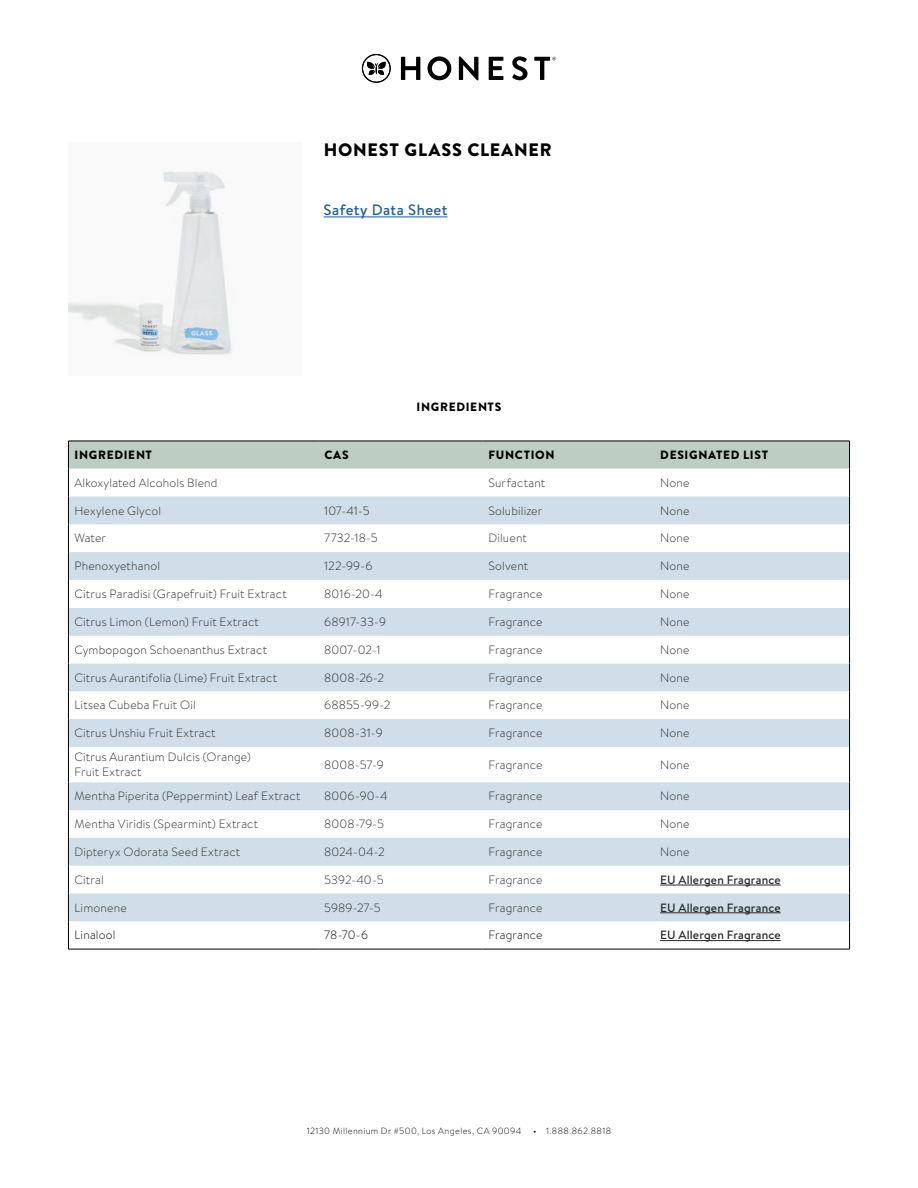
<style>
.page{position:relative;width:918px;height:1188px;background:#fff}
.page>*{position:absolute;margin:0;border:0;box-sizing:border-box;transform-origin:0 0}
.t1{font:900 18px "Brandon Text";letter-spacing:.04em;color:#000}
.t2{font:500 15px "Brandon Text";letter-spacing:.025em;color:#215e9e}
.t3{font:300 12px/15px "Brandon Text";letter-spacing:.015em;color:#292829}
.t4{font:500 12px "Brandon Text";letter-spacing:.015em;color:#292829}
.t5{font:900 12px "Brandon Text";letter-spacing:.055em;color:#000}
.t6{font:300 12px "Brandon Text";letter-spacing:.015em;color:#000}
.t7{font:300 9px "Brandon Text";letter-spacing:.045em;color:#000}
.s1{font-weight:400}
</style>
<div class="page">
<svg style="left:401px;top:57px;width:19px;height:23px"></svg>
<svg style="left:428px;top:56px;width:23px;height:24px"></svg>
<svg style="left:459px;top:56px;width:19px;height:24px"></svg>
<svg style="left:489px;top:57px;width:14px;height:23px"></svg>
<svg style="left:512px;top:56px;width:16px;height:24px"></svg>
<svg style="left:362px;top:54px;width:29px;height:29px"></svg>
<svg style="left:534px;top:57px;width:22px;height:23px"></svg>
<hr style="left:324px;top:217px;width:123px;height:1px;background:#215e9e">
<svg style="left:69px;top:921px;width:780px;height:28px"></svg>
<svg style="left:69px;top:782px;width:780px;height:139px;fill:#cfdee8"></svg>
<svg style="left:68px;top:442px;width:782px;height:305px"></svg>
<hr style="left:68px;top:747px;width:1px;height:35px;background:#000">
<hr style="left:849px;top:747px;width:1px;height:35px;background:#000">
<svg style="left:68px;top:782px;width:1px;height:167px"></svg>
<svg style="left:849px;top:782px;width:1px;height:167px"></svg>
<hr style="left:68px;top:441px;width:250px;height:1px;background:#000">
<hr style="left:318px;top:441px;width:164px;height:1px;background:#000">
<hr style="left:482px;top:441px;width:172px;height:1px;background:#000">
<hr style="left:654px;top:441px;width:196px;height:1px;background:#000">
<hr style="left:68px;top:949px;width:250px;height:1px;background:#000">
<hr style="left:318px;top:949px;width:164px;height:1px;background:#000">
<hr style="left:482px;top:949px;width:172px;height:1px;background:#000">
<hr style="left:654px;top:949px;width:196px;height:1px;background:#000">
<hr style="left:660px;top:885px;width:121px;height:1px;background:#292829">
<hr style="left:660px;top:913px;width:121px;height:1px;background:#292829">
<hr style="left:660px;top:940px;width:121px;height:1px;background:#292829">
<svg style="left:68px;top:171px;width:165px;height:185px"></svg>
<h1 class="t1" style="left:324px;top:137px;width:229px">HONEST GLASS CLEANER</h1>
<p class="t2" style="left:324px;top:200px;width:125px">Safety Data Sheet</p>
<p class="t5" style="left:417px;top:398px;width:86px">INGREDIENTS</p>
<p class="t5" style="left:75px;top:446px;width:79px">INGREDIENT</p>
<p class="t5" style="left:324px;top:446px;width:26px">CAS</p>
<p class="t5" style="left:489px;top:446px;width:68px">FUNCTION</p>
<p class="t5" style="left:660px;top:446px;width:109px">DESIGNATED LIST</p>
<p class="t3" style="left:74px;top:475px;width:145px">Alkoxylated Alcohols Blend</p>
<p class="t3" style="left:488px;top:475px;width:58px">Surfactant</p>
<p class="t3" style="left:660px;top:475px;width:31px">None</p>
<p class="t3" style="left:74px;top:503px;width:88px">Hexylene Glycol</p>
<p class="t3" style="left:324px;top:503px;width:47px">107-41-5</p>
<p class="t3" style="left:488px;top:503px;width:55px">Solubilizer</p>
<p class="t3" style="left:660px;top:503px;width:31px">None</p>
<p class="t3" style="left:74px;top:530px;width:33px">Water</p>
<p class="t3" style="left:324px;top:530px;width:55px">7732-18-5</p>
<p class="t3" style="left:488px;top:530px;width:40px">Diluent</p>
<p class="t3" style="left:660px;top:530px;width:31px">None</p>
<p class="t3" style="left:74px;top:558px;width:87px">Phenoxyethanol</p>
<p class="t3" style="left:324px;top:558px;width:50px">122-99-6</p>
<p class="t3" style="left:488px;top:558px;width:41px">Solvent</p>
<p class="t3" style="left:660px;top:558px;width:31px">None</p>
<p class="t3" style="left:74px;top:586px;width:214px">Citrus Paradisi (Grapefruit) Fruit Extract</p>
<p class="t3" style="left:324px;top:586px;width:60px">8016-20-4</p>
<p class="t3" style="left:488px;top:586px;width:55px">Fragrance</p>
<p class="t3" style="left:660px;top:586px;width:31px">None</p>
<p class="t3" style="left:74px;top:614px;width:186px">Citrus Limon (Lemon) Fruit Extract</p>
<p class="t3" style="left:324px;top:614px;width:63px">68917-33-9</p>
<p class="t3" style="left:488px;top:614px;width:55px">Fragrance</p>
<p class="t3" style="left:660px;top:614px;width:31px">None</p>
<p class="t3" style="left:74px;top:642px;width:194px">Cymbopogon Schoenanthus Extract</p>
<p class="t3" style="left:324px;top:642px;width:58px">8007-02-1</p>
<p class="t3" style="left:488px;top:642px;width:55px">Fragrance</p>
<p class="t3" style="left:660px;top:642px;width:31px">None</p>
<p class="t3" style="left:74px;top:670px;width:204px">Citrus Aurantifolia (Lime) Fruit Extract</p>
<p class="t3" style="left:324px;top:670px;width:61px">8008-26-2</p>
<p class="t3" style="left:488px;top:670px;width:55px">Fragrance</p>
<p class="t3" style="left:660px;top:670px;width:31px">None</p>
<p class="t3" style="left:74px;top:697px;width:123px">Litsea Cubeba Fruit Oil</p>
<p class="t3" style="left:324px;top:697px;width:68px">68855-99-2</p>
<p class="t3" style="left:488px;top:697px;width:55px">Fragrance</p>
<p class="t3" style="left:660px;top:697px;width:31px">None</p>
<p class="t3" style="left:74px;top:725px;width:143px">Citrus Unshiu Fruit Extract</p>
<p class="t3" style="left:324px;top:725px;width:60px">8008-31-9</p>
<p class="t3" style="left:488px;top:725px;width:55px">Fragrance</p>
<p class="t3" style="left:660px;top:725px;width:31px">None</p>
<p class="t3" style="left:74px;top:749px;width:178px">Citrus Aurantium Dulcis (Orange)<br>Fruit Extract</p>
<p class="t3" style="left:324px;top:757px;width:61px">8008-57-9</p>
<p class="t3" style="left:488px;top:757px;width:55px">Fragrance</p>
<p class="t3" style="left:660px;top:757px;width:31px">None</p>
<p class="t3" style="left:74px;top:788px;width:227px">Mentha Piperita (Peppermint) Leaf Extract</p>
<p class="t3" style="left:324px;top:788px;width:65px">8006-90-4</p>
<p class="t3" style="left:488px;top:788px;width:55px">Fragrance</p>
<p class="t3" style="left:660px;top:788px;width:31px">None</p>
<p class="t3" style="left:74px;top:816px;width:185px">Mentha Viridis (Spearmint) Extract</p>
<p class="t3" style="left:324px;top:816px;width:61px">8008-79-5</p>
<p class="t3" style="left:488px;top:816px;width:55px">Fragrance</p>
<p class="t3" style="left:660px;top:816px;width:31px">None</p>
<p class="t3" style="left:74px;top:844px;width:167px">Dipteryx Odorata Seed Extract</p>
<p class="t3" style="left:324px;top:844px;width:62px">8024-04-2</p>
<p class="t3" style="left:488px;top:844px;width:55px">Fragrance</p>
<p class="t3" style="left:660px;top:844px;width:31px">None</p>
<p class="t3" style="left:74px;top:872px;width:31px">Citral</p>
<p class="t3" style="left:324px;top:872px;width:61px">5392-40-5</p>
<p class="t3" style="left:488px;top:872px;width:55px">Fragrance</p>
<p class="t4" style="left:660px;top:871px;width:122px">EU Allergen Fragrance</p>
<p class="t3" style="left:74px;top:900px;width:54px">Limonene</p>
<p class="t3" style="left:324px;top:900px;width:58px">5989-27-5</p>
<p class="t3" style="left:488px;top:900px;width:55px">Fragrance</p>
<p class="t4" style="left:660px;top:899px;width:122px">EU Allergen Fragrance</p>
<p class="t6" style="left:74px;top:927px;width:42px">Linalool</p>
<p class="t6" style="left:324px;top:927px;width:45px">78-70-6</p>
<p class="t6" style="left:488px;top:927px;width:55px">Fragrance</p>
<p class="t4" style="left:660px;top:927px;width:122px">EU Allergen Fragrance</p>
<p class="t7" style="left:307px;top:1125px;width:216px">12130 Millennium Dr #500, Los Angeles, CA 90094</p>
<p class="t7" style="left:533px;top:1125px;width:79px"><span class="s1">•</span> 1.888.862.8818</p>
</div>
